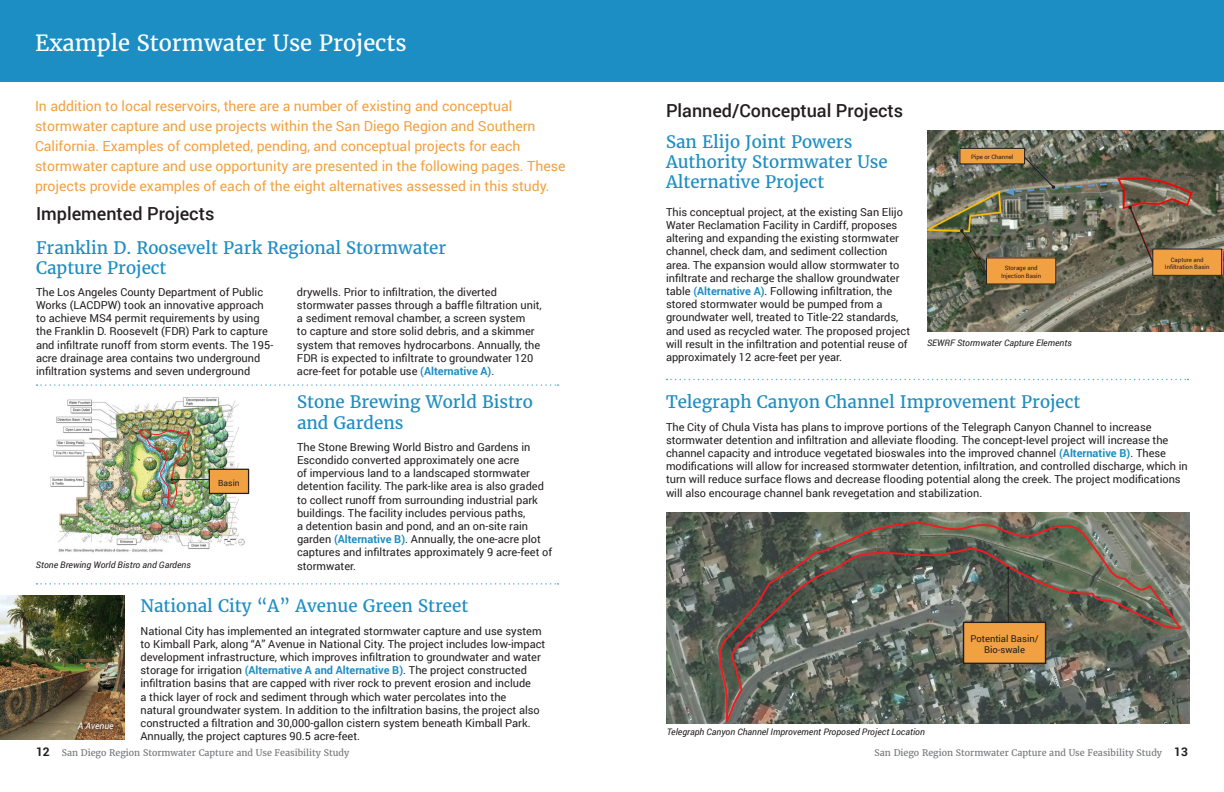
<style>
.page{position:relative;width:1224px;height:792px;background:#fff}
.page>*{position:absolute;margin:0;border:0;box-sizing:border-box;transform-origin:0 0}
.t1{font:22px "Merriweather";color:#fff}
.t2{font:500 18px "Roboto";color:#231f20}
.t3{font:17px/20.4px "Merriweather";color:#1d8ec4}
.t4{font:14px/20px "Roboto";color:#f1a142}
.t5{font:11px/13.2px "Roboto";color:#231f20}
.t6{font:9.4px/11.3px "Roboto";color:#231f20;text-align:center}
.t7{font:italic 9px "Roboto";color:#231f20}
.t8{font:9px "Merriweather";color:#76787b}
.t9{font:italic 9px "Roboto";color:#fff}
.t10{font:8.4px "Roboto";color:#231f20}
.t11{font:6px "Roboto";color:#231f20}
.s1{font-weight:700;color:#1d8ec4}
.s2{font-family:"Roboto";font-weight:700;font-size:12px;color:#231f20}
</style>
<div class="page">
<div style="left:0;top:0;width:612px;height:81px;background:#1d8ec4"></div>
<div style="left:612px;top:0;width:612px;height:81px;background:#1d8ec4"></div>
<img style="left:50px;top:397px;width:200px;height:156px">
<img style="left:666px;top:513px;width:523px;height:210px">
<svg style="left:717px;top:519px;width:467px;height:205px;background:#64665c"></svg>
<div style="left:964px;top:622px;width:82px;height:41px;background:#f1a142"></div>
<div style="left:963px;top:622px;width:83px;height:42px;border:1px solid #231f20"></div>
<img style="left:927px;top:131px;width:297px;height:201px">
<div style="left:1153px;top:249px;width:69px;height:26px;background:#f1a142"></div>
<div style="left:1152px;top:249px;width:70px;height:27px;border:1px solid #231f20"></div>
<div style="left:986px;top:258px;width:70px;height:26px;background:#f1a142"></div>
<svg style="left:1128px;top:205px;width:26px;height:59px;background:#776d5c"></svg>
<svg style="left:960px;top:229px;width:28px;height:45px"></svg>
<svg style="left:1023px;top:155px;width:32px;height:34px"></svg>
<div style="left:960px;top:148px;width:65px;height:16px;background:#f1a142"></div>
<div style="left:959px;top:148px;width:66px;height:16px;border:1px solid #231f20"></div>
<hr style="left:172px;top:479px;width:46px;height:1px;background:#231f20">
<img style="left:138px;top:427px;width:52px;height:85px">
<div style="left:209px;top:469px;width:40px;height:24px;background:#f1a142"></div>
<div style="left:209px;top:469px;width:40px;height:25px;border:1px solid #231f20"></div>
<svg style="left:36px;top:384px;width:523px;height:2px"></svg>
<img style="left:0;top:596px;width:125px;height:143px">
<svg style="left:36px;top:583px;width:523px;height:2px"></svg>
<svg style="left:666px;top:379px;width:523px;height:1px"></svg>
<hr style="left:1008px;top:568px;width:1px;height:55px;background:#231f20">
<svg style="left:74px;top:718px;width:46px;height:17px"></svg>
<h1 class="t1" style="left:35px;top:30px;width:373px">Example Stormwater Use Projects</h1>
<p class="t4" style="left:35px;top:96px;width:532px">In addition to local reservoirs, there are a number of existing and conceptual stormwater capture and use projects within the San Diego Region and Southern California. Examples of completed, pending, and conceptual projects for each stormwater capture and use opportunity are presented in the following pages. These projects provide examples of each of the eight alternatives assessed in this study.</p>
<h2 class="t2" style="left:36px;top:201px;width:180px">Implemented Projects</h2>
<h3 class="t3" style="left:36px;top:237px;width:412px">Franklin D. Roosevelt Park Regional Stormwater<br>Capture Project</h3>
<p class="t5" style="left:36px;top:285px;width:239px">The Los Angeles County Department of Public Works (LACDPW) took an innovative approach to achieve MS4 permit requirements by using the Franklin D. Roosevelt (FDR) Park to capture and infiltrate runoff from storm events. The 195- acre drainage area contains two underground infiltration systems and seven underground</p>
<p class="t5" style="left:297px;top:285px;width:246px">drywells. Prior to infiltration, the diverted stormwater passes through a baffle filtration unit, a sediment removal chamber, a screen system<br>to capture and store solid debris, and a skimmer system that removes hydrocarbons. Annually, the FDR is expected to infiltrate to groundwater 120 acre-feet for potable use <span class="s1">(Alternative A)</span>.</p>
<p class="t10" style="left:218px;top:477px;width:23px">Basin</p>
<p class="t7" style="left:36px;top:558px;width:156px">Stone Brewing World Bistro and Gardens</p>
<h3 class="t3" style="left:297px;top:392px;width:237px">Stone Brewing World Bistro and Gardens</h3>
<p class="t5" style="left:297px;top:440px;width:257px">The Stone Brewing World Bistro and Gardens in Escondido converted approximately one acre<br>of impervious land to a landscaped stormwater detention facility. The park-like area is also graded to collect runoff from surrounding industrial park buildings. The facility includes pervious paths,<br>a detention basin and pond, and an on-site rain garden <span class="s1">(Alternative B)</span>. Annually, the one-acre plot captures and infiltrates approximately 9 acre-feet of stormwater.</p>
<p class="t9" style="left:78px;top:719px;width:37px">A Avenue</p>
<h3 class="t3" style="left:140px;top:596px;width:329px">National City “A” Avenue Green Street</h3>
<p class="t5" style="left:140px;top:624px;width:406px">National City has implemented an integrated stormwater capture and use system to Kimball Park, along “A” Avenue in National City. The project includes low-impact development infrastructure, which improves infiltration to groundwater and water storage for irrigation <span class="s1">(Alternative A and Alternative B)</span>. The project constructed infiltration basins that are capped with river rock to prevent erosion and include<br>a thick layer of rock and sediment through which water percolates into the<br>natural groundwater system. In addition to the infiltration basins, the project also constructed a filtration and 30,000-gallon cistern system beneath Kimball Park.<br>Annually, the project captures 90.5 acre-feet.</p>
<h2 class="t2" style="left:666px;top:98px;width:239px">Planned/Conceptual Projects</h2>
<h3 class="t3" style="left:666px;top:131px;width:223px">San Elijo Joint Powers<br>Authority Stormwater Use<br>Alternative Project</h3>
<p class="t5" style="left:666px;top:205px;width:246px">This conceptual project, at the existing San Elijo Water Reclamation Facility in Cardiff, proposes altering and expanding the existing stormwater channel, check dam, and sediment collection area. The expansion would allow stormwater to infiltrate and recharge the shallow groundwater table <span class="s1">(Alternative A)</span>. Following infiltration, the stored stormwater would be pumped from a groundwater well, treated to Title-22 standards, and used as recycled water. The proposed project will result in the infiltration and potential reuse of approximately 12 acre-feet per year.</p>
<p class="t11" style="left:971px;top:153px;width:44px">Pipe or Channel</p>
<p class="t11" style="left:1171px;top:255px;width:34px">Capture and</p>
<p class="t11" style="left:1005px;top:264px;width:34px">Storage and</p>
<p class="t11" style="left:1165px;top:263px;width:46px">Infiltration Basin</p>
<p class="t11" style="left:1001px;top:271px;width:42px">Injection Basin</p>
<p class="t7" style="left:927px;top:336px;width:146px">SEWRF Stormwater Capture Elements</p>
<h3 class="t3" style="left:666px;top:392px;width:416px">Telegraph Canyon Channel Improvement Project</h3>
<p class="t5" style="left:666px;top:420px;width:523px">The City of Chula Vista has plans to improve portions of the Telegraph Canyon Channel to increase stormwater detention and infiltration and alleviate flooding. The concept-level project will increase the channel capacity and introduce vegetated bioswales into the improved channel <span class="s1">(Alternative B)</span>. These modifications will allow for increased stormwater detention, infiltration, and controlled discharge, which in turn will reduce surface flows and decrease flooding potential along the creek. The project modifications will also encourage channel bank revegetation and stabilization.</p>
<p class="t7" style="left:667px;top:726px;width:260px">Telegraph Canyon Channel Improvement Proposed Project Location</p>
<p class="t6" style="left:970px;top:633px;width:70px">Potential Basin/<br>Bio-swale</p>
<p class="t8" style="left:36px;top:747px;width:315px"><span class="s2">12</span> San Diego Region Stormwater Capture and Use Feasibility Study</p>
<p class="t8" style="left:875px;top:747px;width:315px">San Diego Region Stormwater Capture and Use Feasibility Study <span class="s2">13</span></p>
</div>
